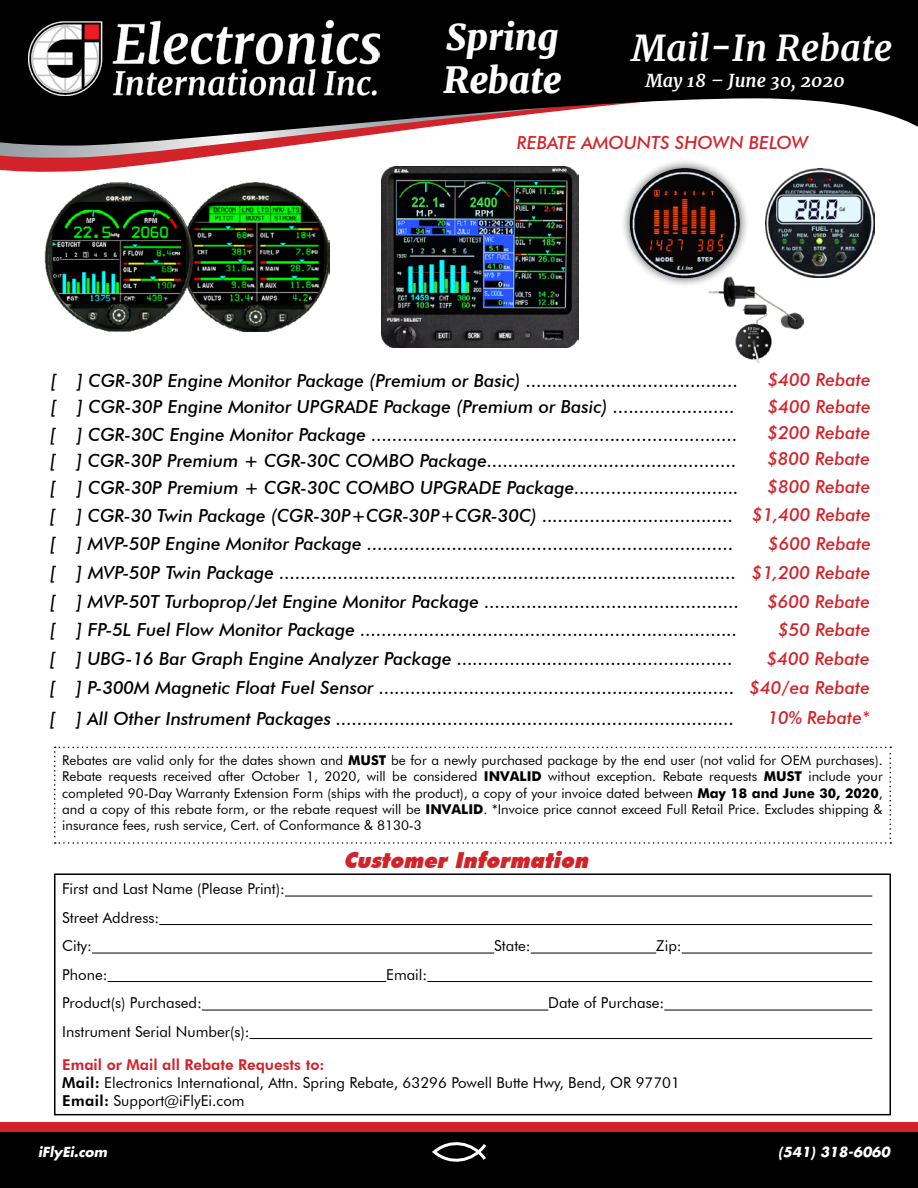
<style>
.page{position:relative;width:918px;height:1188px;background:#fff}
.page>*{position:absolute;margin:0;border:0;box-sizing:border-box;transform-origin:0 0}
.t1{font:italic 700 36px "Merriweather";color:#fff}
.t2{font:italic 800 36px/43.2px "Merriweather";color:#fff}
.t3{font:italic 900 22.05px "Futura BT";color:#d2232a;scale:.95 1}
.t4{font:italic 500 18px/28.3px "Futura BT";color:#000}
.t5{font:italic 500 18px/29.7px "Futura BT";color:#d2232a;text-align:right}
.t6{font:italic 700 18px "Merriweather";color:#fff}
.t7{font:15px/28.5px "Futura BT";color:#000}
.t8{font:13.5px/16.2px "Futura BT";color:#000;text-align:justify}
.t9{font:italic 700 13.5px "Futura LT";color:#fff}
.s1{font-family:"Futura";font-weight:700}
.s2{font-weight:800;color:#d2232a}
.s3{font-weight:800}
</style>
<div class="page">
<svg style="left:0;top:158px;width:831px;height:17px"></svg>
<svg style="left:0;top:150px;width:257px;height:8px;background:#c77e83"></svg>
<svg style="left:0;top:0;width:918px;height:150px;fill:#000"></svg>
<img style="left:28px;top:21px;width:351px;height:75px">
<div style="left:0;top:1122px;width:918px;height:12px;background:#d2232a"></div>
<div style="left:0;top:1133px;width:918px;height:55px;background:#000"></div>
<svg style="left:432px;top:1142px;width:55px;height:20px"></svg>
<svg style="left:54px;top:747px;width:837px;height:97px"></svg>
<hr style="left:285px;top:896px;width:587px;height:1px;background:#000">
<hr style="left:159px;top:924px;width:713px;height:1px;background:#000">
<hr style="left:92px;top:953px;width:402px;height:1px;background:#000">
<hr style="left:531px;top:953px;width:125px;height:1px;background:#000">
<hr style="left:682px;top:953px;width:190px;height:1px;background:#000">
<hr style="left:108px;top:981px;width:278px;height:1px;background:#000">
<hr style="left:427px;top:981px;width:445px;height:1px;background:#000">
<hr style="left:202px;top:1010px;width:346px;height:1px;background:#000">
<hr style="left:664px;top:1010px;width:208px;height:1px;background:#000">
<hr style="left:250px;top:1038px;width:622px;height:1px;background:#000">
<div style="left:54px;top:873px;width:837px;height:242px;border:2px solid #000"></div>
<div style="left:620px;top:159px;width:130px;height:129px;background:#000;opacity:.75"></div>
<img style="left:630px;top:169px;width:109px;height:109px;border-radius:54px">
<img style="left:766px;top:169px;width:108px;height:109px">
<img style="left:709px;top:277px;width:94px;height:86px">
<img style="left:199px;top:182px;width:130px;height:149px">
<img style="left:44px;top:182px;width:155px;height:150px">
<img style="left:381px;top:167px;width:197px;height:181px">
<h1 class="t2" style="left:444px;top:16px;width:119px">Spring<br>Rebate</h1>
<h1 class="t1" style="left:632px;top:26px;width:262px">Mail-In Rebate</h1>
<p class="t6" style="left:645px;top:69px;width:201px">May 18 – June 30, 2020</p>
<p class="t5" style="left:517px;top:128px;width:293px">REBATE AMOUNTS SHOWN BELOW</p>
<p class="t4" style="left:50px;top:366px;width:690px">[ ] CGR-30P Engine Monitor Package (Premium or Basic) ........................................</p>
<p class="t5" style="left:768px;top:365px;width:104px">$400 Rebate</p>
<p class="t4" style="left:50px;top:393px;width:686px">[ ] CGR-30P Engine Monitor UPGRADE Package (Premium or Basic) .......................</p>
<p class="t5" style="left:768px;top:391px;width:104px">$400 Rebate</p>
<p class="t4" style="left:50px;top:446px;width:689px">[ ] CGR-30P Premium + CGR-30C COMBO Package...............................................</p>
<p class="t5" style="left:767px;top:444px;width:104px">$800 Rebate</p>
<p class="t5" style="left:768px;top:417px;width:104px">$200 Rebate</p>
<p class="t5" style="left:768px;top:472px;width:104px">$800 Rebate</p>
<p class="t4" style="left:50px;top:420px;width:689px">[ ] CGR-30C Engine Monitor Package .....................................................................</p>
<p class="t4" style="left:50px;top:474px;width:690px">[ ] CGR-30P Premium + CGR-30C COMBO UPGRADE Package...............................</p>
<p class="t4" style="left:50px;top:502px;width:685px">[ ] CGR-30 Twin Package (CGR-30P+CGR-30P+CGR-30C) ....................................</p>
<p class="t5" style="left:752px;top:499px;width:120px">$1,400 Rebate</p>
<p class="t4" style="left:50px;top:530px;width:686px">[ ] MVP-50P Engine Monitor Package .....................................................................</p>
<p class="t5" style="left:768px;top:528px;width:104px">$600 Rebate</p>
<p class="t4" style="left:50px;top:559px;width:691px">[ ] MVP-50P Twin Package ...................................................................................... [ ] MVP-50T Turboprop/Jet Engine Monitor Package ................................................</p>
<p class="t4" style="left:49px;top:644px;width:687px;line-height:29.1px">[ ] UBG-16 Bar Graph Engine Analyzer Package .................................................... [ ] P-300M Magnetic Float Fuel Sensor ...................................................................</p>
<p class="t4" style="left:49px;top:704px;width:687px">[ ] All Other Instrument Packages ...........................................................................</p>
<p class="t4" style="left:50px;top:616px;width:689px">[ ] FP-5L Fuel Flow Monitor Package .......................................................................</p>
<p class="t5" style="left:752px;top:559px;width:120px;line-height:28.3px">$1,200 Rebate $600 Rebate</p>
<p class="t5" style="left:778px;top:615px;width:94px">$50 Rebate</p>
<p class="t5" style="left:750px;top:643px;width:122px">$400 Rebate $40/ea Rebate<br>10% Rebate*</p>
<p class="t8" style="left:62px;top:752px;width:822px">Rebates are valid only for the dates shown and <span class="s1">MUST</span> be for a newly purchased package by the end user (not valid for OEM purchases).<br>Rebate requests received after October 1, 2020, will be considered <span class="s1">INVALID</span> without exception. Rebate requests <span class="s1">MUST</span> include your completed 90-Day Warranty Extension Form (ships with the product), a copy of your invoice dated between <span class="s1">May 18 and June 30, 2020</span>, and a copy of this rebate form, or the rebate request will be <span class="s1">INVALID</span>. *Invoice price cannot exceed Full Retail Price. Excludes shipping &amp; insurance fees, rush service, Cert. of Conformance &amp; 8130-3</p>
<p class="t7" style="left:62px;top:875px;width:224px">First and Last Name (Please Print):<br>Street Address:<br>City:</p>
<p class="t3" style="left:343px;top:847px;width:265px">Customer Information</p>
<p class="t7" style="left:494px;top:932px;width:38px">State:</p>
<p class="t7" style="left:656px;top:932px;width:27px">Zip:</p>
<p class="t7" style="left:62px;top:960px;width:47px">Phone:</p>
<p class="t7" style="left:386px;top:960px;width:43px">Email:</p>
<p class="t7" style="left:62px;top:989px;width:141px">Product(s) Purchased:</p>
<p class="t7" style="left:548px;top:989px;width:118px">Date of Purchase:</p>
<p class="t7" style="left:62px;top:1017px;width:189px">Instrument Serial Number(s):</p>
<p class="t7" style="left:62px;top:1055px;width:619px;line-height:18px"><span class="s2">Email or Mail all Rebate Requests to:<br></span><span class="s3">Mail:</span> Electronics International, Attn. Spring Rebate, 63296 Powell Butte Hwy, Bend, OR 97701<br><span class="s3">Email:</span> Support@iFlyEi.com</p>
<p class="t9" style="left:38px;top:1143px;width:71px">iFlyEi.com</p>
<p class="t9" style="left:778px;top:1143px;width:114px">(541) 318-6060</p>
</div>
